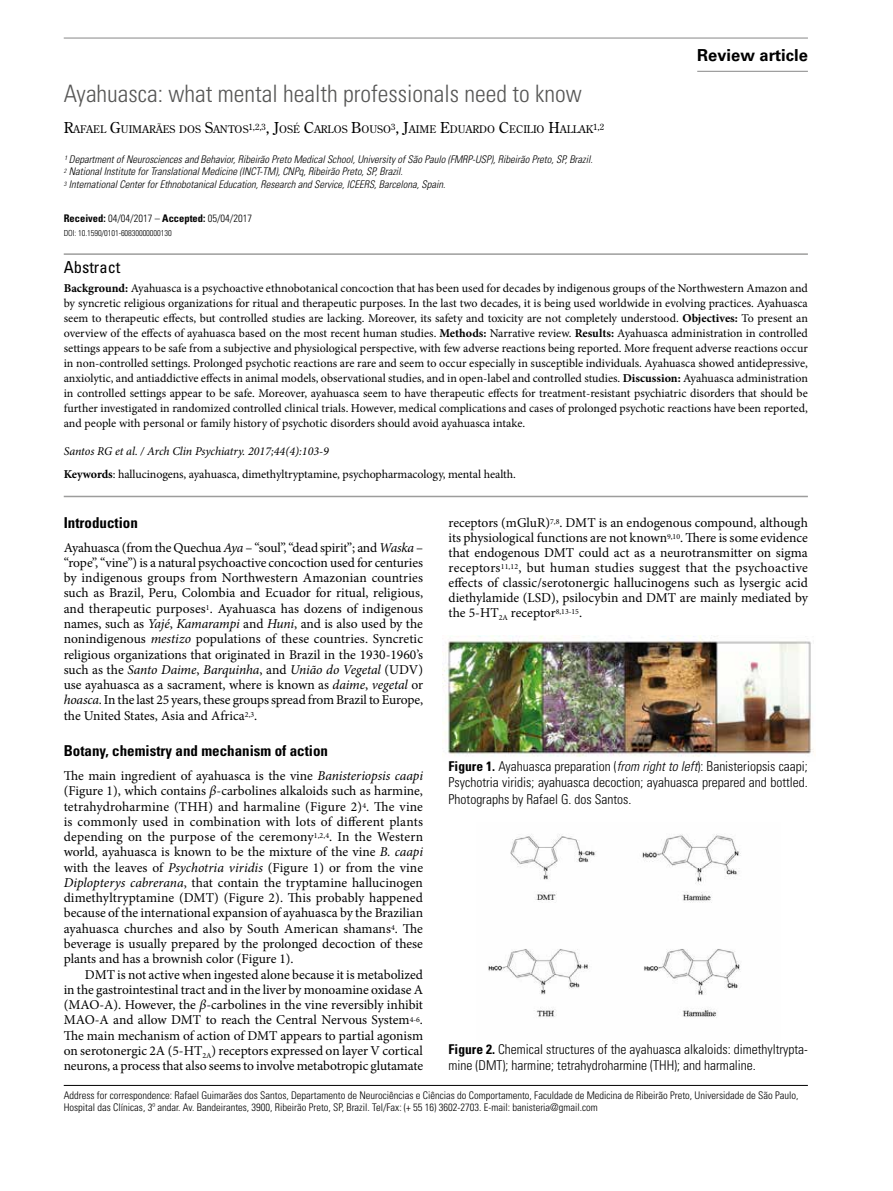
<style>
.page{position:relative;width:893px;height:1191px;background:#fff}
.page>*{position:absolute;margin:0;border:0;box-sizing:border-box;transform-origin:0 0}
.t1{font:300 condensed 24px "Univers LT Std";color:#575756}
.t2{font:700 16.5px "Univers LT Std";color:#000}
.t3{font:condensed 16.5px "Univers LT Std";color:#000}
.t4{font:700 condensed 15px "Univers LT Std";color:#000}
.t5{font:13.5px/15.3px "Minion Pro";letter-spacing:-.005em;color:#000;text-align:justify}
.t6{font:300 condensed 13.5px/16.2px "Univers LT Std";color:#000}
.t7{font:12px/15px "Minion Pro";letter-spacing:-.005em;color:#000;text-align:justify}
.t8{font:300 condensed 10.5px/12.6px "Univers LT Std";color:#000}
.t9{font:italic 300 condensed 10.5px/12.6px "Univers LT Std";color:#000}
.t10{font:10.5px "Century Old Style Std";color:#000}
.t11{font:300 condensed 8.4px "Univers LT Std";letter-spacing:-.01em;color:#000}
.s1{font-size:15px}
.s2{font-weight:700}
.s3{font-style:italic}
</style>
<div class="page">
<hr style="left:697px;top:71px;width:111px;height:1px;background:#878787">
<hr style="left:64px;top:38px;width:744px;height:1px;background:#878787">
<hr style="left:64px;top:1085px;width:744px;height:1px;background:#000">
<hr style="left:64px;top:253px;width:744px;height:2px;background:#9d9d9c">
<hr style="left:64px;top:496px;width:744px;height:1px;background:#9d9d9c">
<img style="left:442px;top:635px;width:372px;height:122px">
<img style="left:488px;top:834px;width:253px;height:184px">
<p class="t2" style="left:697px;top:46px;width:112px">Review article</p>
<h1 class="t1" style="left:64px;top:80px;width:519px">Ayahuasca: what mental health professionals need to know</h1>
<p class="t10" style="left:64px;top:123px;width:542px"><span class="s1">R</span>AFAEL <span class="s1">G</span>UIMARÃES DOS <span class="s1">S</span>ANTOS<sup>1,2,3</sup><span class="s1">, J</span>OSÉ <span class="s1">C</span>ARLOS <span class="s1">B</span>OUSO<sup>3</sup><span class="s1">, J</span>AIME <span class="s1">E</span>DUARDO <span class="s1">C</span>ECILIO <span class="s1">H</span>ALLAK<sup>1,2</sup></p>
<p class="t9" style="left:64px;top:153px;width:530px">1 Department of Neurosciences and Behavior, Ribeirão Preto Medical School, University of São Paulo (FMRP-USP), Ribeirão Preto, SP, Brazil.<br><sup>2</sup> National Institute for Translational Medicine (INCT-TM), CNPq, Ribeirão Preto, SP, Brazil.<br><sup>3</sup> International Center for Ethnobotanical Education, Research and Service, ICEERS, Barcelona, Spain.</p>
<p class="t8" style="left:64px;top:212px;width:190px"><span class="s2">Received:</span> 04/04/2017 – <span class="s2">Accepted:</span> 05/04/2017</p>
<p class="t11" style="left:64px;top:228px;width:109px">DOI: 10.1590/0101-60830000000130</p>
<p class="t3" style="left:64px;top:256px;width:58px">Abstract</p>
<p class="t7" style="left:64px;top:280px;width:746px"><span class="s2">Background:</span> Ayahuasca is a psychoactive ethnobotanical concoction that has been used for decades by indigenous groups of the Northwestern Amazon and by syncretic religious organizations for ritual and therapeutic purposes. In the last two decades, it is being used worldwide in evolving practices. Ayahuasca seem to therapeutic effects, but controlled studies are lacking. Moreover, its safety and toxicity are not completely understood. <span class="s2">Objectives:</span> To present an overview of the effects of ayahuasca based on the most recent human studies. <span class="s2">Methods:</span> Narrative review. <span class="s2">Results:</span> Ayahuasca administration in controlled settings appears to be safe from a subjective and physiological perspective, with few adverse reactions being reported. More frequent adverse reactions occur in non-controlled settings. Prolonged psychotic reactions are rare and seem to occur especially in susceptible individuals. Ayahuasca showed antidepressive, anxiolytic, and antiaddictive effects in animal models, observational studies, and in open-label and controlled studies. <span class="s2">Discussion:</span> Ayahuasca administration in controlled settings appear to be safe. Moreover, ayahuasca seem to have therapeutic effects for treatment-resistant psychiatric disorders that should be further investigated in randomized controlled clinical trials. However, medical complications and cases of prolonged psychotic reactions have been reported, and people with personal or family history of psychotic disorders should avoid ayahuasca intake.</p>
<p class="t7" style="left:64px;top:439px;width:454px;line-height:23.5px"><span class="s3">Santos RG et al. / Arch Clin Psychiatry. 2017;44(4):103-9<br></span><span class="s2">Keywords</span>: hallucinogens, ayahuasca, dimethyltryptamine, psychopharmacology, mental health.</p>
<p class="t4" style="left:64px;top:513px;width:76px">Introduction</p>
<p class="t5" style="left:64px;top:540px;width:361px">Ayahuasca (from the Quechua <span class="s3">Aya</span> – “soul”, “dead spirit”; and <span class="s3">Waska</span> – “rope”, “vine”) is a natural psychoactive concoction used for centuries by indigenous groups from Northwestern Amazonian countries such as Brazil, Peru, Colombia and Ecuador for ritual, religious, and therapeutic purposes<sup>1</sup>. Ayahuasca has dozens of indigenous names, such as <span class="s3">Yajé</span>, <span class="s3">Kamarampi</span> and <span class="s3">Huni</span>, and is also used by the nonindigenous <span class="s3">mestizo</span> populations of these countries. Syncretic religious organizations that originated in Brazil in the 1930-1960’s such as the <span class="s3">Santo Daime</span>, <span class="s3">Barquinha</span>, and <span class="s3">União do Vegetal</span> (UDV) use ayahuasca as a sacrament, where is known as <span class="s3">daime</span>, <span class="s3">vegetal</span> or <span class="s3">hoasca</span>. In the last 25 years, these groups spread from Brazil to Europe, the United States, Asia and Africa<sup>2,3</sup>.</p>
<p class="t4" style="left:64px;top:741px;width:266px">Botany, chemistry and mechanism of action</p>
<p class="t5" style="left:64px;top:768px;width:361px">The main ingredient of ayahuasca is the vine <span class="s3">Banisteriopsis caapi </span>(Figure 1), which contains <span class="s3">β</span>-carbolines alkaloids such as harmine, tetrahydroharmine (THH) and harmaline (Figure 2)<sup>4</sup>. The vine is commonly used in combination with lots of different plants depending on the purpose of the ceremony<sup>1,2,4</sup>. In the Western world, ayahuasca is known to be the mixture of the vine <span class="s3">B. caapi </span>with the leaves of <span class="s3">Psychotria viridis</span> (Figure 1) or from the vine <span class="s3">Diplopterys cabrerana</span>, that contain the tryptamine hallucinogen dimethyltryptamine (DMT) (Figure 2). This probably happened because of the international expansion of ayahuasca by the Brazilian ayahuasca churches and also by South American shamans<sup>4</sup>. The beverage is usually prepared by the prolonged decoction of these plants and has a brownish color (Figure 1).</p>
<p class="t5" style="left:64px;top:966px;width:361px;text-indent:21px">DMT is not active when ingested alone because it is metabolized in the gastrointestinal tract and in the liver by monoamine oxidase A (MAO-A). However, the <span class="s3">β</span>-carbolines in the vine reversibly inhibit MAO-A and allow DMT to reach the Central Nervous System<sup>4-6</sup>.<br>The main mechanism of action of DMT appears to partial agonism on serotonergic 2A (5-HT<sub>2A</sub>) receptors expressed on layer V cortical neurons, a process that also seems to involve metabotropic glutamate</p>
<p class="t5" style="left:449px;top:515px;width:361px">receptors (mGluR)<sup>7,8</sup>. DMT is an endogenous compound, although its physiological functions are not known<sup>9,10</sup>. There is some evidence that endogenous DMT could act as a neurotransmitter on sigma receptors<sup>11,12</sup>, but human studies suggest that the psychoactive effects of classic/serotonergic hallucinogens such as lysergic acid diethylamide (LSD), psilocybin and DMT are mainly mediated by the 5-HT<sub>2A</sub> receptor<sup>8,13-15</sup>.</p>
<p class="t6" style="left:449px;top:758px;width:361px;text-align:justify"><span class="s2">Figure 1.</span> Ayahuasca preparation (<span class="s3">from right to left</span>): Banisteriopsis caapi; Psychotria viridis; ayahuasca decoction; ayahuasca prepared and bottled.<br>Photographs by Rafael G. dos Santos.</p>
<p class="t6" style="left:449px;top:1041px;width:361px"><span class="s2">Figure 2.</span> Chemical structures of the ayahuasca alkaloids: dimethyltrypta&shy;mine (DMT); harmine; tetrahydroharmine (THH); and harmaline.</p>
<p class="t8" style="left:64px;top:1088px;width:736px">Address for correspondence: Rafael Guimarães dos Santos, Departamento de Neurociências e Ciências do Comportamento, Faculdade de Medicina de Ribeirão Preto, Universidade de São Paulo,<br>Hospital das Clínicas, 3º andar. Av. Bandeirantes, 3900, Ribeirão Preto, SP, Brazil. Tel/Fax: (+ 55 16) 3602-2703. E-mail: banisteria@gmail.com</p>
</div>
